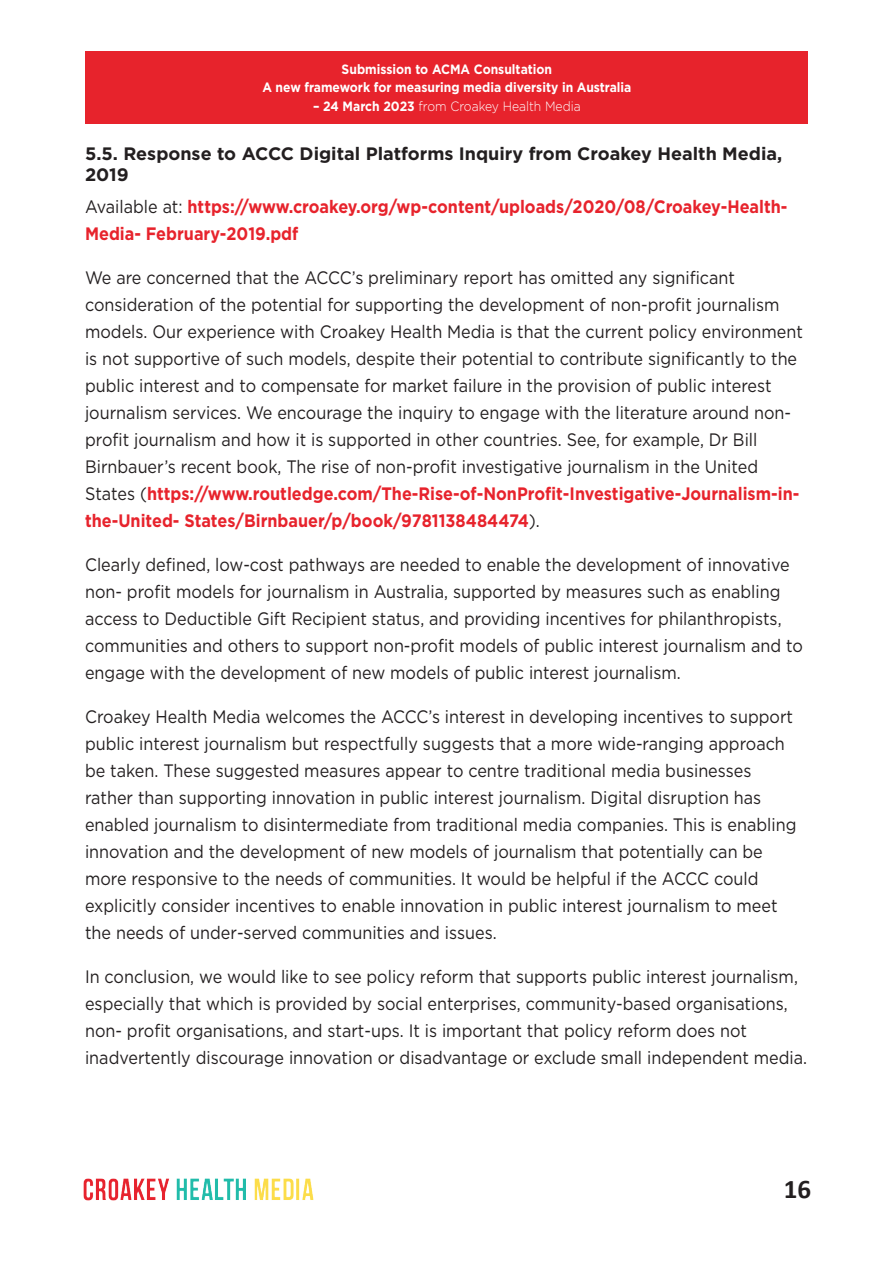
<style>
.page{position:relative;width:893px;height:1263px;background:#fff}
.page>*{position:absolute;margin:0;border:0;box-sizing:border-box;transform-origin:0 0}
.t1{font:700 27px "Calibri";color:#231f20}
.t2{font:18px/27px "Gotham";color:#231f20;scale:.9 1}
.t3{font:700 18px/27px "Gotham";color:#e7232c;scale:.9 1}
.Sub_head{font:700 18px/21.6px "Gotham";color:#231f20}
.t4{font:700 13.5px/18px "Gotham";color:#fff;text-align:center;scale:.9 1}
.t5{font:300 13.5px "Gotham";color:#fff;scale:.9 1}
.s1{font-weight:700}
.s2{font-weight:400;color:#231f20}
.s3{font-weight:700;color:#e7232c}
</style>
<div class="page">
<div style="left:86px;top:51px;width:722px;height:72px;background:#e7232c"></div>
<img style="left:83px;top:1178px;width:231px;height:23px">
<p class="t4" style="left:262px;top:61px;width:412px">Submission to ACMA Consultation<br>A new framework for measuring media diversity in Australia</p>
<p class="t5" style="left:313px;top:97px;width:299px"><span class="s1">– 24 March 2023</span> from Croakey Health Media</p>
<p class="Sub_head" style="left:85px;top:142px;width:699px">5.5. Response to ACCC Digital Platforms Inquiry from Croakey Health Media,<br>2019</p>
<p class="t3" style="left:85px;top:193px;width:782px"><span class="s2">Available at:</span> https://www.croakey.org/wp-content/uploads/2020/08/Croakey-Health-<br>Media- February-2019.pdf</p>
<p class="t2" style="left:85px;top:263px;width:799px">We are concerned that the ACCC’s preliminary report has omitted any significant consideration of the potential for supporting the development of non-profit journalism models. Our experience with Croakey Health Media is that the current policy environment is not supportive of such models, despite their potential to contribute significantly to the public interest and to compensate for market failure in the provision of public interest journalism services. We encourage the inquiry to engage with the literature around non&shy;profit journalism and how it is supported in other countries. See, for example, Dr Bill Birnbauer’s recent book, The rise of non-profit investigative journalism in the United States (<span class="s3">https://www.routledge.com/The-Rise-of-NonProfit-Investigative-Journalism-in&shy;the-United- States/Birnbauer/p/book/9781138484474</span>).</p>
<p class="t2" style="left:85px;top:550px;width:799px">Clearly defined, low-cost pathways are needed to enable the development of innovative non- profit models for journalism in Australia, supported by measures such as enabling access to Deductible Gift Recipient status, and providing incentives for philanthropists, communities and others to support non-profit models of public interest journalism and to engage with the development of new models of public interest journalism.</p>
<p class="t2" style="left:85px;top:702px;width:792px">Croakey Health Media welcomes the ACCC’s interest in developing incentives to support public interest journalism but respectfully suggests that a more wide-ranging approach be taken. These suggested measures appear to centre traditional media businesses rather than supporting innovation in public interest journalism. Digital disruption has enabled journalism to disintermediate from traditional media companies. This is enabling innovation and the development of new models of journalism that potentially can be more responsive to the needs of communities. It would be helpful if the ACCC could explicitly consider incentives to enable innovation in public interest journalism to meet the needs of under-served communities and issues.</p>
<p class="t2" style="left:85px;top:962px;width:804px">In conclusion, we would like to see policy reform that supports public interest journalism, especially that which is provided by social enterprises, community-based organisations, non- profit organisations, and start-ups. It is important that policy reform does not inadvertently discourage innovation or disadvantage or exclude small independent media.</p>
<h1 class="t1" style="left:784px;top:1171px;width:29px">16</h1>
</div>
